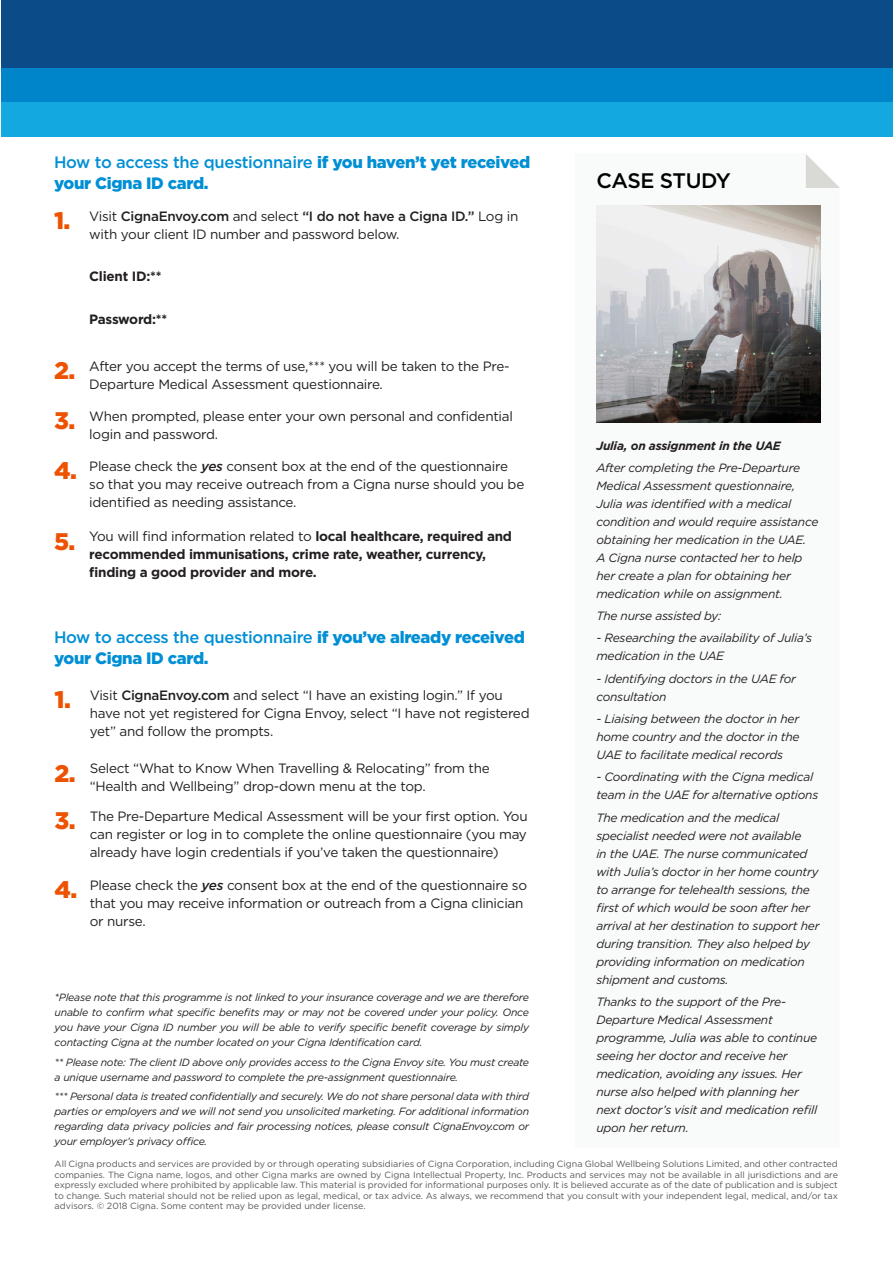
<style>
.page{position:relative;width:893px;height:1263px;background:#fff}
.page>*{position:absolute;margin:0;border:0;box-sizing:border-box;transform-origin:0 0}
.t1{font:900 24px "Gotham";color:#ed5200}
.t2{font:500 21px "Gotham";letter-spacing:-.02em;color:#000}
.t3{font:900 16.5px/21px "Gotham";letter-spacing:-.02em;color:#008fd5}
.t4{font:13.5px/18px "Gotham";letter-spacing:-.02em;color:#231f20}
.t5{font:700 13.5px/18px "Gotham";letter-spacing:-.02em;color:#231f20}
.t6{font:italic 12px/18px "Gotham";letter-spacing:-.02em;color:#231f20}
.t7{font:italic 700 12px "Gotham";letter-spacing:-.02em;color:#231f20}
.t8{font:italic 10.5px/15px "Gotham";letter-spacing:-.02em;color:#231f20;text-align:justify}
.Legal_copy_Cat{font:9px/10.5px "Gotham";color:#57585a;text-align:justify}
.s1{font-weight:500}
.s2{font-weight:500;font-style:italic}
.s3{font-weight:400}
</style>
<div class="page">
<div style="left:1px;top:1px;width:891px;height:68px;background:#0b4b87"></div>
<div style="left:1px;top:69px;width:891px;height:34px;background:#0084ca"></div>
<div style="left:1px;top:103px;width:891px;height:34px;background:#14a8e0"></div>
<svg style="left:806px;top:154px;width:34px;height:34px"></svg>
<img style="left:596px;top:206px;width:224px;height:216px">
<p class="t3" style="left:54px;top:152px;width:478px"><span class="s1">How to access the questionnaire</span> if you haven’t yet received your Cigna ID card.</p>
<p class="t4" style="left:89px;top:207px;width:431px">Visit <span class="s1">CignaEnvoy.com</span> and select <span class="s1">“I do not have a Cigna ID.”</span> Log in with your client ID number and password below.</p>
<p class="t5" style="left:89px;top:267px;width:74px">Client ID:**</p>
<p class="t5" style="left:89px;top:310px;width:79px">Password:**</p>
<p class="t4" style="left:89px;top:357px;width:422px">After you accept the terms of use,*** you will be taken to the Pre-<br>Departure Medical Assessment questionnaire.</p>
<p class="t4" style="left:89px;top:407px;width:425px">When prompted, please enter your own personal and confidential login and password.</p>
<p class="t4" style="left:89px;top:457px;width:437px">Please check the <span class="s2">yes</span> consent box at the end of the questionnaire so that you may receive outreach from a Cigna nurse should you be identified as needing assistance.</p>
<p class="t5" style="left:89px;top:527px;width:424px"><span class="s3">You will find information related to</span> local healthcare, required and recommended immunisations, crime rate, weather, currency, finding a good provider and more.</p>
<p class="t1" style="left:54px;top:204px;width:18px">1.</p>
<p class="t1" style="left:54px;top:354px;width:23px">2.</p>
<p class="t1" style="left:54px;top:404px;width:23px">3.</p>
<p class="t1" style="left:54px;top:454px;width:24px">4.</p>
<p class="t1" style="left:54px;top:525px;width:23px">5.</p>
<p class="t3" style="left:54px;top:626px;width:472px"><span class="s1">How to access the questionnaire</span> if you’ve already received your Cigna ID card.</p>
<p class="t4" style="left:90px;top:686px;width:441px">Visit <span class="s1">CignaEnvoy.com</span> and select “I have an existing login.” If you have not yet registered for Cigna Envoy, select “I have not registered yet” and follow the prompts.</p>
<p class="t4" style="left:90px;top:759px;width:402px">Select “What to Know When Travelling &amp; Relocating” from the “Health and Wellbeing” drop-down menu at the top.</p>
<p class="t4" style="left:90px;top:807px;width:439px;text-align:justify">The Pre-Departure Medical Assessment will be your first option. You can register or log in to complete the online questionnaire (you may already have login credentials if you’ve taken the questionnaire)</p>
<p class="t4" style="left:90px;top:876px;width:439px">Please check the <span class="s2">yes</span> consent box at the end of the questionnaire so that you may receive information or outreach from a Cigna clinician or nurse.</p>
<p class="t1" style="left:54px;top:683px;width:18px">1.</p>
<p class="t1" style="left:54px;top:756px;width:23px">2.</p>
<p class="t1" style="left:54px;top:804px;width:23px">3.</p>
<p class="t1" style="left:54px;top:873px;width:24px">4.</p>
<p class="t8" style="left:55px;top:990px;width:476px">*Please note that this programme is not linked to your insurance coverage and we are therefore unable to confirm what specific benefits may or may not be covered under your policy. Once you have your Cigna ID number you will be able to verify specific benefit coverage by simply contacting Cigna at the number located on your Cigna Identification card.</p>
<p class="t8" style="left:55px;top:1054px;width:476px">** Please note: The client ID above only provides access to the Cigna Envoy site. You must create a unique username and password to complete the pre-assignment questionnaire.</p>
<p class="t8" style="left:55px;top:1088px;width:476px">*** Personal data is treated confidentially and securely. We do not share personal data with third parties or employers and we will not send you unsolicited marketing. For additional information regarding data privacy policies and fair processing notices, please consult CignaEnvoy.com or your employer’s privacy office.</p>
<p class="t2" style="left:596px;top:166px;width:136px">CASE STUDY</p>
<p class="t7" style="left:596px;top:437px;width:186px">Julia, on assignment in the UAE</p>
<p class="t6" style="left:596px;top:458px;width:224px">After completing the Pre-Departure Medical Assessment questionnaire, Julia was identified with a medical condition and would require assistance obtaining her medication in the UAE.<br>A Cigna nurse contacted her to help her create a plan for obtaining her medication while on assignment.</p>
<p class="t6" style="left:596px;top:607px;width:127px">The nurse assisted by:</p>
<p class="t6" style="left:596px;top:629px;width:217px">- Researching the availability of Julia’s medication in the UAE</p>
<p class="t6" style="left:596px;top:669px;width:201px">- Identifying doctors in the UAE for consultation</p>
<p class="t6" style="left:596px;top:709px;width:205px;text-align:justify">- Liaising between the doctor in her home country and the doctor in the UAE to facilitate medical records</p>
<p class="t6" style="left:596px;top:768px;width:223px">- Coordinating with the Cigna medical team in the UAE for alternative options</p>
<p class="t6" style="left:596px;top:808px;width:225px">The medication and the medical specialist needed were not available<br>in the UAE. The nurse communicated with Julia’s doctor in her home country to arrange for telehealth sessions, the first of which would be soon after her arrival at her destination to support her during transition. They also helped by providing information on medication shipment and customs.</p>
<p class="t6" style="left:596px;top:992px;width:222px">Thanks to the support of the Pre-Departure Medical Assessment programme, Julia was able to continue seeing her doctor and receive her medication, avoiding any issues. Her nurse also helped with planning her next doctor’s visit and medication refill upon her return.</p>
<p class="Legal_copy_Cat" style="left:55px;top:1158px;width:785px">All Cigna products and services are provided by or through operating subsidiaries of Cigna Corporation, including Cigna Global Wellbeing Solutions Limited, and other contracted companies. The Cigna name, logos, and other Cigna marks are owned by Cigna Intellectual Property, Inc. Products and services may not be available in all jurisdictions and are expressly excluded where prohibited by applicable law. This material is provided for informational purposes only. It is believed accurate as of the date of publication and is subject to change. Such material should not be relied upon as legal, medical, or tax advice. As always, we recommend that you consult with your independent legal, medical, and/or tax advisors. © 2018 Cigna. Some content may be provided under license.</p>
</div>
